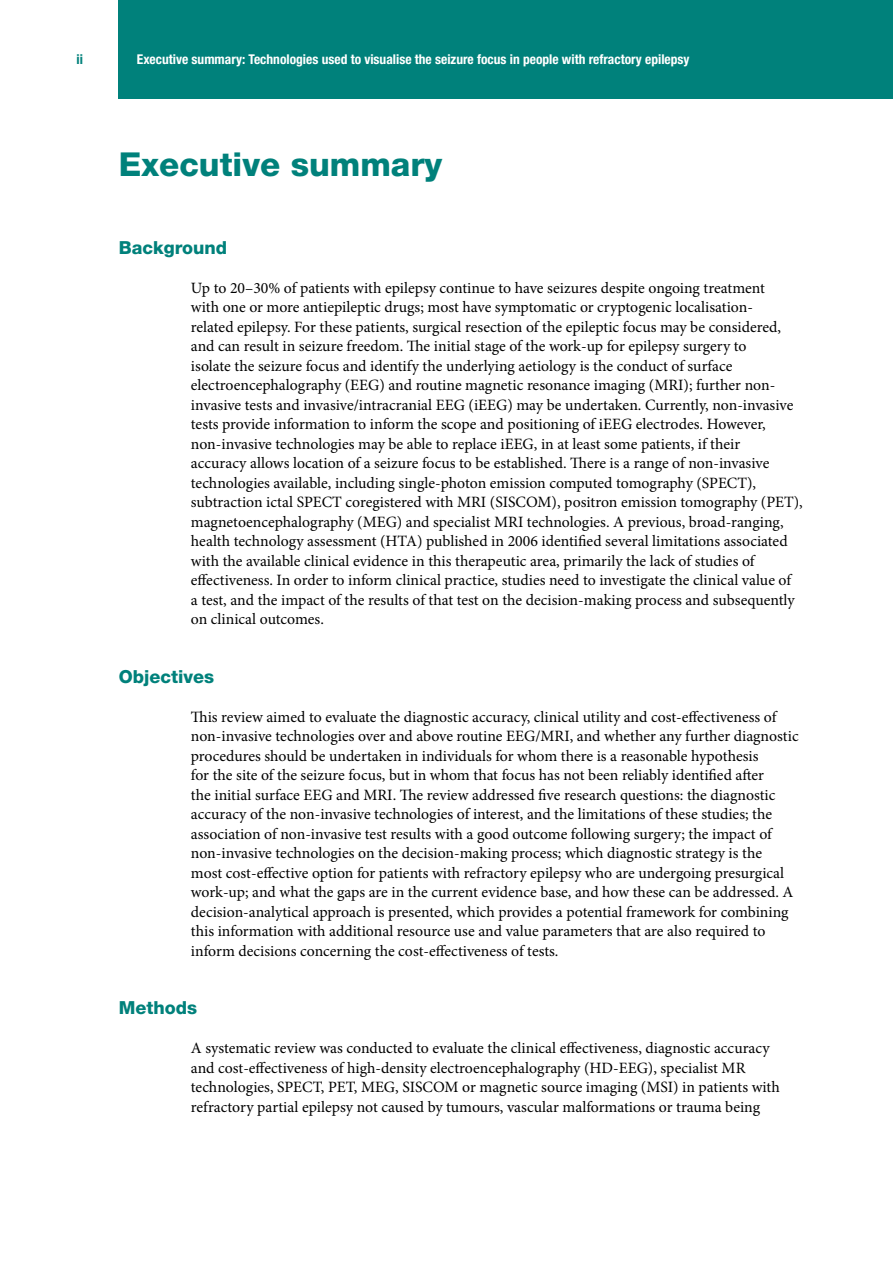
<style>
.page{position:relative;width:893px;height:1263px;background:#fff}
.page>*{position:absolute;margin:0;border:0;box-sizing:border-box;transform-origin:0 0}
.t1{font:800 33px "Helvetica Neue LT Pro";color:#00817b}
.t2{font:800 18px "Helvetica Neue LT Pro";color:#00817b}
.t3{font:15.75px/19.5px "Minion Pro";color:#000}
.t4{font:700 condensed 13.5px "Helvetica Neue LT Pro";color:#fff}
.t5{font:700 condensed 13.5px "Helvetica Neue LT Pro";color:#00817b}
</style>
<div class="page">
<div style="left:119px;top:0;width:774px;height:99px;background:#00817b"></div>
<p class="t5" style="left:76px;top:51px;width:8px">ii</p>
<p class="t4" style="left:137px;top:51px;width:554px">Executive summary: Technologies used to visualise the seizure focus in people with refractory epilepsy</p>
<h1 class="t1" style="left:119px;top:144px;width:325px">Executive summary</h1>
<p class="t2" style="left:119px;top:236px;width:110px">Background</p>
<p class="t3" style="left:191px;top:278px;width:613px">Up to 20–30% of patients with epilepsy continue to have seizures despite ongoing treatment<br>with one or more antiepileptic drugs; most have symptomatic or cryptogenic localisation-<br>related epilepsy. For these patients, surgical resection of the epileptic focus may be considered, and can result in seizure freedom. The initial stage of the work-up for epilepsy surgery to<br>isolate the seizure focus and identify the underlying aetiology is the conduct of surface electroencephalography (EEG) and routine magnetic resonance imaging (MRI); further non&shy;invasive tests and invasive/intracranial EEG (iEEG) may be undertaken. Currently, non-invasive tests provide information to inform the scope and positioning of iEEG electrodes. However, non-invasive technologies may be able to replace iEEG, in at least some patients, if their<br>accuracy allows location of a seizure focus to be established. There is a range of non-invasive technologies available, including single-photon emission computed tomography (SPECT), subtraction ictal SPECT coregistered with MRI (SISCOM), positron emission tomography (PET), magnetoencephalography (MEG) and specialist MRI technologies. A previous, broad-ranging, health technology assessment (HTA) published in 2006 identified several limitations associated with the available clinical evidence in this therapeutic area, primarily the lack of studies of effectiveness. In order to inform clinical practice, studies need to investigate the clinical value of<br>a test, and the impact of the results of that test on the decision-making process and subsequently on clinical outcomes.</p>
<p class="t2" style="left:119px;top:665px;width:97px">Objectives</p>
<p class="t3" style="left:191px;top:707px;width:609px">This review aimed to evaluate the diagnostic accuracy, clinical utility and cost-effectiveness of non-invasive technologies over and above routine EEG/MRI, and whether any further diagnostic procedures should be undertaken in individuals for whom there is a reasonable hypothesis<br>for the site of the seizure focus, but in whom that focus has not been reliably identified after<br>the initial surface EEG and MRI. The review addressed five research questions: the diagnostic accuracy of the non-invasive technologies of interest, and the limitations of these studies; the association of non-invasive test results with a good outcome following surgery; the impact of non-invasive technologies on the decision-making process; which diagnostic strategy is the<br>most cost-effective option for patients with refractory epilepsy who are undergoing presurgical work-up; and what the gaps are in the current evidence base, and how these can be addressed. A decision-analytical approach is presented, which provides a potential framework for combining this information with additional resource use and value parameters that are also required to inform decisions concerning the cost-effectiveness of tests.</p>
<p class="t2" style="left:119px;top:997px;width:80px">Methods</p>
<p class="t3" style="left:191px;top:1038px;width:590px">A systematic review was conducted to evaluate the clinical effectiveness, diagnostic accuracy and cost-effectiveness of high-density electroencephalography (HD-EEG), specialist MR technologies, SPECT, PET, MEG, SISCOM or magnetic source imaging (MSI) in patients with refractory partial epilepsy not caused by tumours, vascular malformations or trauma being</p>
</div>
